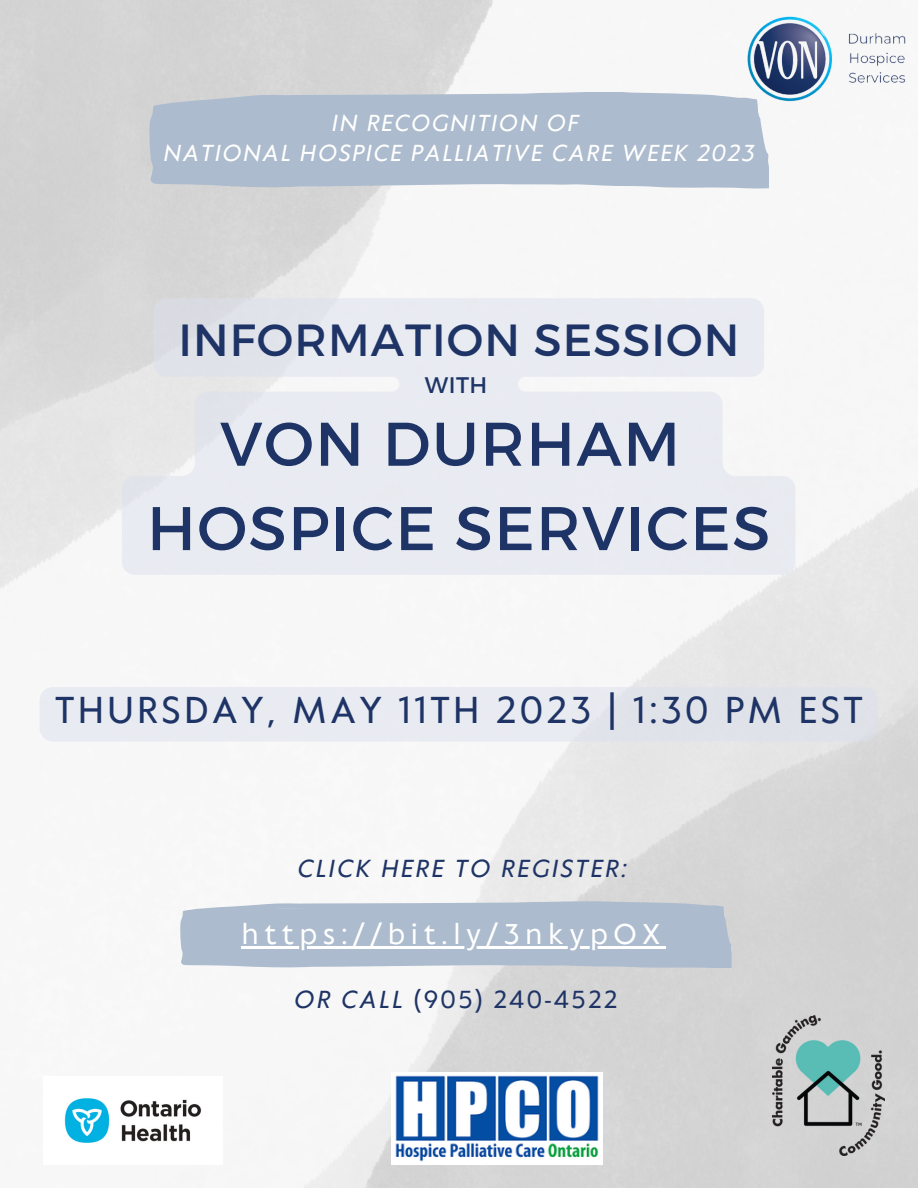
<style>
.page{position:relative;width:918px;height:1188px;background:#fff}
.page>*{position:absolute;margin:0;border:0;box-sizing:border-box;transform-origin:0 0}
.t1{font:61.5px/84.3px "Montserrat";letter-spacing:.025em;color:#1f3466;text-align:center}
.t2{font:45px "Montserrat";letter-spacing:.025em;color:#1f3466}
.t3{font:35.1px "Klein Text";letter-spacing:.095em;color:#1f3466}
.t4{font:26.7px "Klein Text";letter-spacing:.21em;color:#fff}
.t5{font:italic 23.1px "Klein Text";letter-spacing:.095em;color:#1f3466}
.t6{font:23.1px "Klein Text";letter-spacing:.095em;color:#1f3466}
.t7{font:22.5px "Montserrat";color:#1f3466}
.t8{font:italic 21.6px/29.2px "Klein Text";letter-spacing:.07em;color:#fff;text-align:center}
.s1{font-style:italic}
</style>
<div class="page">
<img style="left:0;top:0;width:918px;height:1188px">
<img style="left:722px;top:0;width:196px;height:141px">
<svg style="left:149px;top:92px;width:620px;height:96px;background:#afbdce"></svg>
<img style="left:43px;top:1077px;width:179px;height:88px">
<img style="left:392px;top:1073px;width:210px;height:92px">
<svg style="left:180px;top:901px;width:551px;height:67px;background:#b1bfcf"></svg>
<hr style="left:241px;top:947px;width:425px;height:2px;background:#fff">
<img style="left:772px;top:1016px;width:113px;height:139px">
<svg style="left:122px;top:298px;width:674px;height:277px;background:#e8eaef"></svg>
<svg style="left:40px;top:687px;width:838px;height:55px;background:#e5e8ee"></svg>
<p class="t8" style="left:163px;top:111px;width:593px">IN RECOGNITION OF<br>NATIONAL HOSPICE PALLIATIVE CARE WEEK 2023</p>
<h2 class="t2" style="left:179px;top:310px;width:562px">INFORMATION SESSION</h2>
<p class="t7" style="left:425px;top:370px;width:64px">WITH</p>
<h1 class="t1" style="left:147px;top:399px;width:625px">VON DURHAM<br>HOSPICE SERVICES</h1>
<h3 class="t3" style="left:55px;top:692px;width:809px">THURSDAY, MAY 11TH 2023 | 1:30 PM EST</h3>
<p class="t5" style="left:298px;top:857px;width:331px">CLICK HERE TO REGISTER:</p>
<p class="t4" style="left:241px;top:921px;width:420px">https://bit.ly/3nkypOX</p>
<p class="t6" style="left:294px;top:988px;width:325px"><span class="s1">OR CALL</span> (905) 240-4522</p>
</div>
